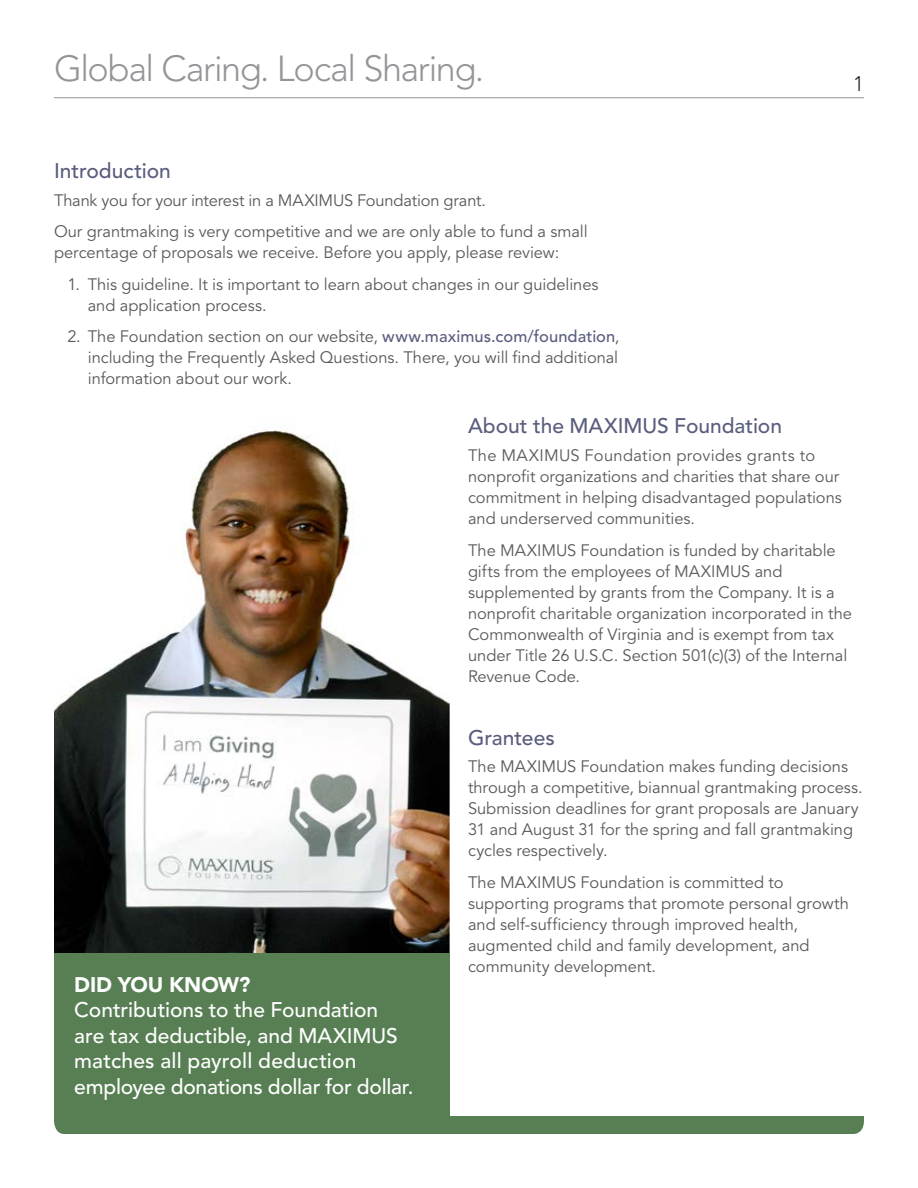
<style>
.page{position:relative;width:918px;height:1188px;background:#fff}
.page>*{position:absolute;margin:0;border:0;box-sizing:border-box;transform-origin:0 0}
.t1{font:300 36px "Avenir LT Pro";letter-spacing:-.04em;color:#939598}
.t2{font:500 21px/25.5px "Avenir LT Pro";letter-spacing:-.005em;color:#fff}
.t3{font:500 21px "Avenir LT Pro";color:#5a5e7e}
.t4{font:900 21px "Avenir LT Pro";letter-spacing:-.005em;color:#fff}
.t5{font:300 21px "Avenir LT Pro";color:#231f20}
.t6{font:16.5px/21px "Avenir LT Pro";color:#58595b}
.s1{font-weight:500;color:#5a5e7e}
</style>
<div class="page">
<div style="left:54px;top:1116px;width:810px;height:18px;background:#577f53"></div>
<img style="left:54px;top:429px;width:396px;height:524px">
<div style="left:54px;top:953px;width:396px;height:164px;background:#577f53"></div>
<hr style="left:54px;top:97px;width:810px;height:1px;background:#939598">
<h1 class="t1" style="left:54px;top:48px;width:432px">Global Caring. Local Sharing.</h1>
<p class="t5" style="left:853px;top:72px;width:12px">1</p>
<p class="t3" style="left:54px;top:158px;width:118px">Introduction</p>
<p class="t6" style="left:54px;top:184px;width:535px;line-height:31.5px">Thank you for your interest in a MAXIMUS Foundation grant.<br>Our grantmaking is very competitive and we are only able to fund a small</p>
<p class="t6" style="left:54px;top:242px;width:507px">percentage of proposals we receive. Before you apply, please review:</p>
<p class="t6" style="left:88px;top:274px;width:512px;text-indent:-20px">1. This guideline. It is important to learn about changes in our guidelines and application process.</p>
<p class="t6" style="left:88px;top:326px;width:533px;text-align:justify;text-indent:-20px">2. The Foundation section on our website, <span class="s1">www.maximus.com/foundation</span>, including the Frequently Asked Questions. There, you will find additional information about our work.</p>
<p class="t3" style="left:468px;top:414px;width:316px">About the MAXIMUS Foundation</p>
<p class="t6" style="left:468px;top:445px;width:375px">The MAXIMUS Foundation provides grants to nonprofit organizations and charities that share our commitment in helping disadvantaged populations and underserved communities.</p>
<p class="t6" style="left:468px;top:540px;width:385px">The MAXIMUS Foundation is funded by charitable gifts from the employees of MAXIMUS and supplemented by grants from the Company. It is a nonprofit charitable organization incorporated in the Commonwealth of Virginia and is exempt from tax under Title 26 U.S.C. Section 501(c)(3) of the Internal Revenue Code.</p>
<p class="t4" style="left:74px;top:972px;width:178px">DID YOU KNOW?</p>
<p class="t2" style="left:74px;top:998px;width:341px">Contributions to the Foundation are tax deductible, and MAXIMUS matches all payroll deduction employee donations dollar for dollar.</p>
<p class="t3" style="left:468px;top:725px;width:88px">Grantees</p>
<p class="t6" style="left:468px;top:756px;width:396px">The MAXIMUS Foundation makes funding decisions through a competitive, biannual grantmaking process.<br>Submission deadlines for grant proposals are January 31 and August 31 for the spring and fall grantmaking cycles respectively.</p>
<p class="t6" style="left:468px;top:872px;width:382px">The MAXIMUS Foundation is committed to supporting programs that promote personal growth and self-sufficiency through improved health, augmented child and family development, and community development.</p>
</div>
